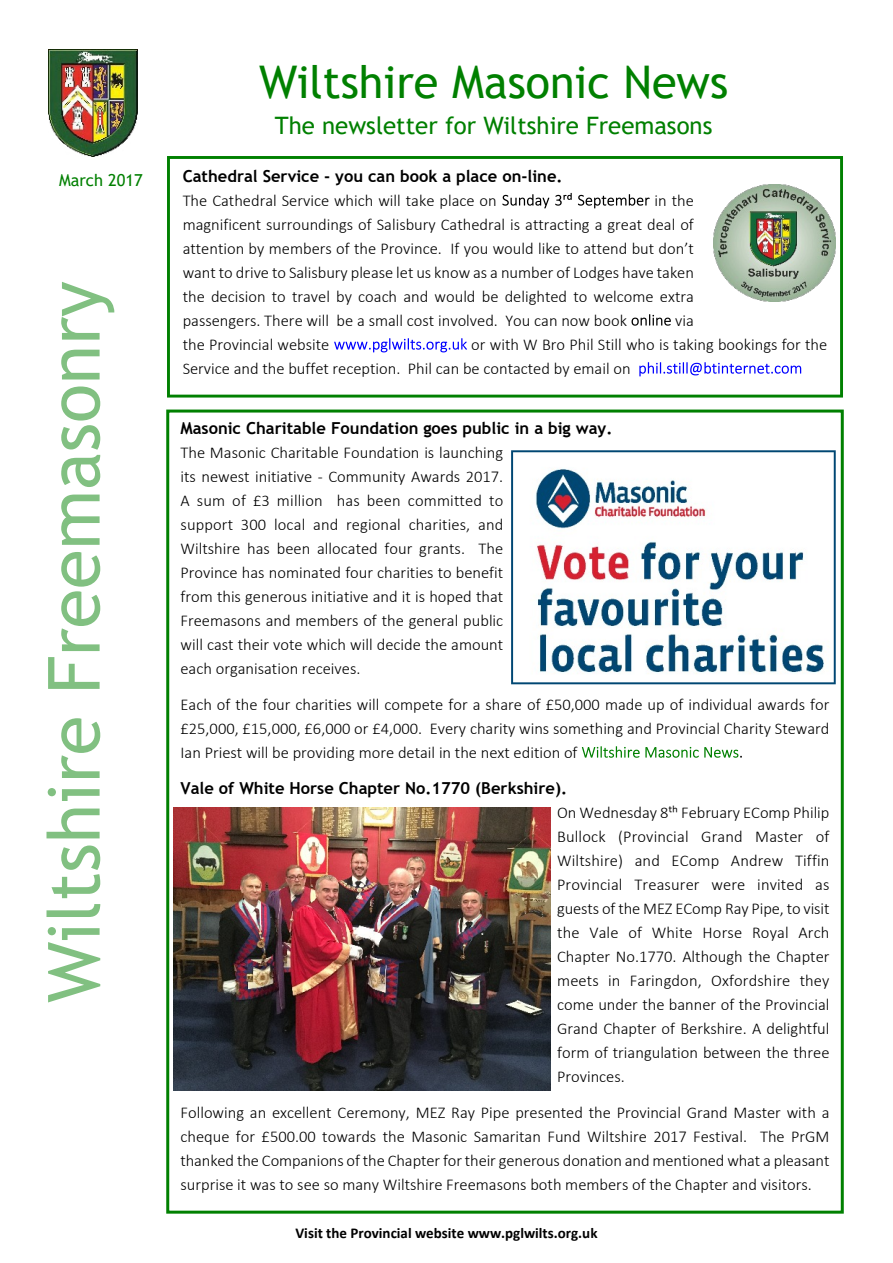
<style>
.page{position:relative;width:893px;height:1263px;background:#fff}
.page>*{position:absolute;margin:0;border:0;box-sizing:border-box;transform-origin:0 0}
.t1{font:72px "Trebuchet MS";color:rgb(0 128 0/.5)}
.t2{font:45px "Trebuchet MS";color:#008000}
.t3{font:24px "Trebuchet MS";color:#008000}
.t4{font:300 16.5px/24px "Calibri";color:#000;text-align:justify}
.t5{font:700 16.5px "Trebuchet MS";color:#000}
.t6{font:16.5px "Trebuchet MS";color:#008000}
.t7{font:700 15px "Calibri";color:#000}
</style>
<div class="page">
<img style="left:48px;top:50px;width:90px;height:107px">
<svg style="left:167px;top:156px;width:676px;height:241px"></svg>
<svg style="left:502px;top:194px;width:47px;height:14px"></svg>
<svg style="left:555px;top:193px;width:17px;height:13px"></svg>
<svg style="left:578px;top:194px;width:72px;height:14px"></svg>
<svg style="left:631px;top:314px;width:40px;height:12px"></svg>
<svg style="left:334px;top:338px;width:133px;height:14px"></svg>
<svg style="left:639px;top:362px;width:162px;height:14px"></svg>
<div style="left:166px;top:410px;width:678px;height:803px;border:3px solid #008000"></div>
<svg style="left:582px;top:746px;width:160px;height:12px"></svg>
<svg style="left:511px;top:450px;width:325px;height:234px"></svg>
<img style="left:714px;top:184px;width:121px;height:117px">
<img style="left:173px;top:807px;width:377px;height:283px">
<h2 class="t2" style="left:259px;top:64px;width:471px">Wiltshire Masonic News</h2>
<h3 class="t3" style="left:275px;top:116px;width:439px">The newsletter for Wiltshire Freemasons</h3>
<p class="t6" style="left:59px;top:174px;width:85px">March 2017</p>
<p class="t5" style="left:183px;top:169px;width:381px">Cathedral Service - you can book a place on-line.</p>
<p class="t4" style="left:183px;top:189px;width:316px">The Cathedral Service which will take place on</p>
<p class="t4" style="left:183px;top:189px;width:513px;text-indent:472px">in the magnificent surroundings of Salisbury Cathedral is attracting a great deal of attention by members of the Province. If you would like to attend but don’t want to drive to Salisbury please let us know as a number of Lodges have taken the decision to travel by coach and would be delighted to welcome extra passengers. There will be a small cost involved. You can now book</p>
<h1 class="t1" style="left:47px;top:1003px;width:723px;rotate:-90deg">Wiltshire Freemasonry</h1>
<p class="t4" style="left:675px;top:309px;width:20px">via</p>
<p class="t4" style="left:183px;top:333px;width:646px;text-indent:289px">or with W Bro Phil Still who is taking bookings for the<br>Service and the buffet reception. Phil can be contacted by email on</p>
<p class="t4" style="left:183px;top:333px;width:148px">the Provincial website</p>
<p class="t5" style="left:180px;top:421px;width:433px">Masonic Charitable Foundation goes public in a big way.</p>
<p class="t4" style="left:180px;top:441px;width:324px">The Masonic Charitable Foundation is launching its newest initiative - Community Awards 2017.<br>A sum of £3 million has been committed to support 300 local and regional charities, and Wiltshire has been allocated four grants. The Province has nominated four charities to benefit from this generous initiative and it is hoped that Freemasons and members of the general public will cast their vote which will decide the amount each organisation receives.</p>
<p class="t4" style="left:180px;top:693px;width:650px">Each of the four charities will compete for a share of £50,000 made up of individual awards for £25,000, £15,000, £6,000 or £4,000. Every charity wins something and Provincial Charity Steward Ian Priest will be providing more detail in the next edition of</p>
<p class="t5" style="left:180px;top:781px;width:388px">Vale of White Horse Chapter No.1770 (Berkshire).</p>
<p class="t4" style="left:557px;top:801px;width:274px">On Wednesday 8th February EComp Philip Bullock (Provincial Grand Master of Wiltshire) and EComp Andrew Tiffin Provincial Treasurer were invited as guests of the MEZ EComp Ray Pipe, to visit the Vale of White Horse Royal Arch Chapter No.1770. Although the Chapter meets in Faringdon, Oxfordshire they come under the banner of the Provincial Grand Chapter of Berkshire. A delightful form of triangulation between the three Provinces.</p>
<p class="t4" style="left:180px;top:1101px;width:650px">Following an excellent Ceremony, MEZ Ray Pipe presented the Provincial Grand Master with a cheque for £500.00 towards the Masonic Samaritan Fund Wiltshire 2017 Festival. The PrGM thanked the Companions of the Chapter for their generous donation and mentioned what a pleasant surprise it was to see so many Wiltshire Freemasons both members of the Chapter and visitors.</p>
<p class="t7" style="left:295px;top:1226px;width:304px">Visit the Provincial website www.pglwilts.org.uk</p>
</div>
